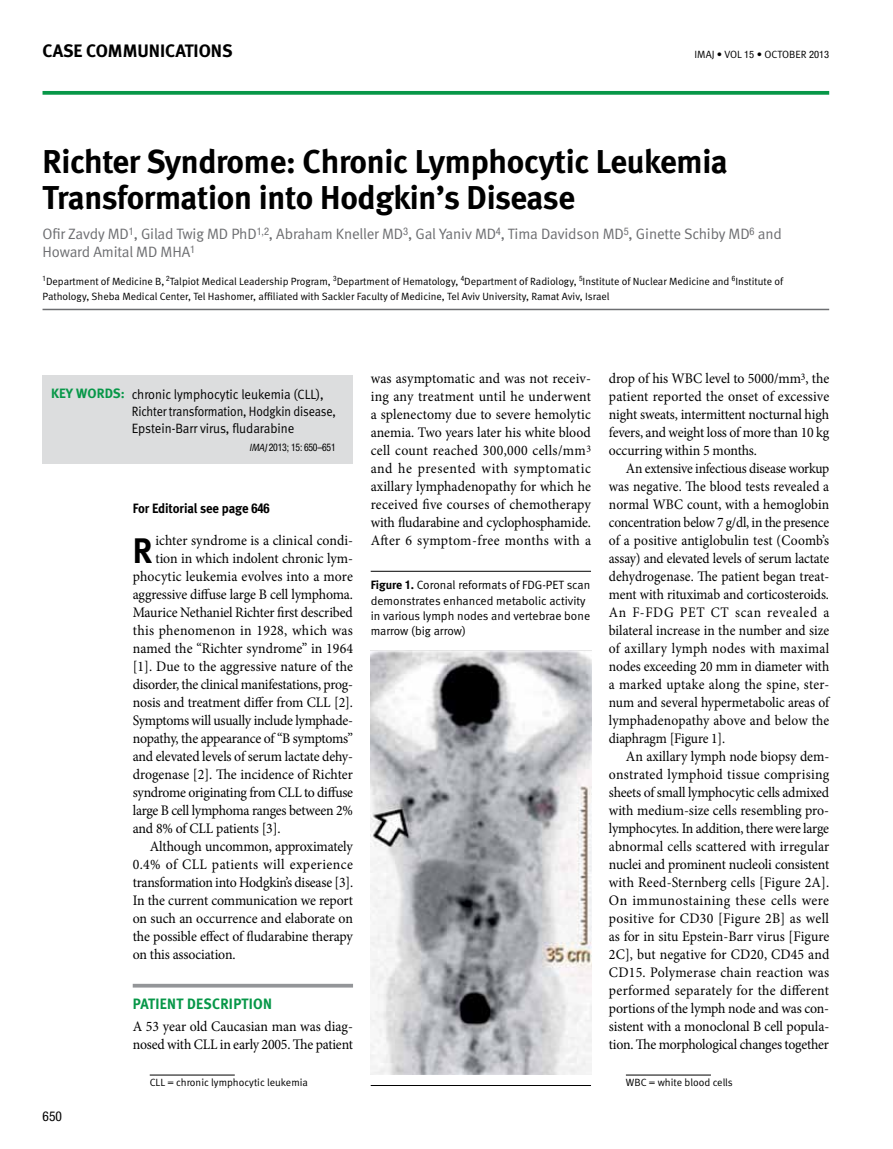
<style>
.page{position:relative;width:893px;height:1149px;background:#fff}
.page>*{position:absolute;margin:0;border:0;box-sizing:border-box;transform-origin:0 0}
.t1{font:700 35.4px "Meta";color:#000;scale:.95 1}
.t2{font:700 33px/36px "Meta";letter-spacing:-.01em;color:#000}
.t3{font:700 18px "Meta";color:#000}
.t4{font:15px "Meta Normal";letter-spacing:-.01em;color:#6d6e71}
.t5{font:700 15px "Meta";color:#079748;scale:.95 1}
.t6{font:14.55px/18px "Minion Pro";letter-spacing:-.005em;color:#000;text-align:justify;scale:.95 1}
.t7{font:14.55px/18px "Minion Pro";letter-spacing:-.005em;color:#000;text-align:justify;scale:.93 1}
.t8{font:14.55px/18px "Minion Pro";letter-spacing:.015em;color:#000;scale:.95 1}
.t9{font:14.55px "Minion Pro";letter-spacing:.015em;color:#000;scale:.93 1}
.t10{font:14.55px "Minion Pro";letter-spacing:.02em;color:#000;scale:.95 1}
.t11{font:13.5px/17.2px "Meta Normal";letter-spacing:-.01em;color:#000;scale:.95 1}
.t12{font:700 13.5px "Meta";letter-spacing:-.01em;color:#000;scale:.95 1}
.t13{font:700 13.5px "Meta";letter-spacing:.01em;color:#079748}
.t14{font:condensed 13.5px "Helvetica Neue";color:#000}
.t15{font:12px/15.3px "Meta Normal";color:#000}
.t16{font:10.5px "Meta Normal";color:#000}
.t17{font:condensed 10.5px "Helvetica Neue";letter-spacing:-.02em;color:#000;scale:.93 1}
.t18{font:condensed 10.5px "Helvetica Neue";color:#6d6e71}
.t19{font:10.2px "Minion Pro";color:#000;scale:.95 1}
.t20{font:condensed 7.35px "Helvetica Neue";color:#000}
.s1{font-family:"Helvetica Neue";font-stretch:condensed;font-size:10.2px}
.s2{font-family:"Meta Normal";font-stretch:normal;font-size:15px}
.s3{font-family:"Meta Normal";font-stretch:normal;font-size:10.5px}
.s4{font-family:"Meta Normal";font-style:italic;font-stretch:normal}
.s5{font-family:"Helvetica Neue";font-stretch:condensed}
.s6{font-family:"Meta";font-weight:700}
.s7{font-family:"Helvetica Neue";font-weight:700;font-stretch:condensed}
.s8{font-size:14.55px}
</style>
<div class="page">
<svg style="left:43px;top:91px;width:786px;height:4px;background:#189e54"></svg>
<svg style="left:133px;top:983px;width:220px;height:4px"></svg>
<hr style="left:150px;top:1074px;width:85px;height:1px;background:#000">
<hr style="left:626px;top:1074px;width:85px;height:1px;background:#000">
<div style="left:43px;top:375px;width:310px;height:88px;background:#dcddde"></div>
<hr style="left:43px;top:308px;width:786px;height:2px;background:#6d6e71">
<hr style="left:371px;top:571px;width:220px;height:1px;background:#000">
<hr style="left:371px;top:1084px;width:220px;height:1px;background:#000">
<img style="left:371px;top:650px;width:220px;height:423px">
<p class="t3" style="left:43px;top:40px;width:192px">Case Communications</p>
<p class="t16" style="left:695px;top:48px;width:136px">IMAJ • VOL <span class="s1">15</span> • october <span class="s1">2013</span></p>
<h2 class="t2" style="left:43px;top:143px;width:687px">Richter Syndrome: Chronic Lymphocytic Leukemia<br>Transformation into Hodgkin s’ Disease</h2>
<p class="t18" style="left:129px;top:225px;width:11px">1<span class="s2">,</span></p>
<p class="t18" style="left:257px;top:225px;width:18px">1,2<span class="s2">,</span></p>
<p class="t18" style="left:403px;top:225px;width:11px">3<span class="s2">,</span></p>
<p class="t18" style="left:496px;top:225px;width:11px">4<span class="s2">,</span></p>
<p class="t18" style="left:750px;top:225px;width:7px">6</p>
<p class="t18" style="left:624px;top:225px;width:11px">5<span class="s2">,</span></p>
<p class="t4" style="left:141px;top:225px;width:117px">Gilad Twig MD PhD</p>
<p class="t4" style="left:276px;top:225px;width:128px">Abraham Kneller MD</p>
<p class="t4" style="left:636px;top:225px;width:115px">Ginette Schiby MD</p>
<p class="t4" style="left:43px;top:225px;width:88px">Ofir Zavdy MD</p>
<p class="t4" style="left:508px;top:225px;width:117px">Tima Davidson MD</p>
<p class="t4" style="left:758px;top:225px;width:26px">and</p>
<p class="t4" style="left:415px;top:225px;width:82px">Gal Yaniv MD</p>
<p class="t18" style="left:190px;top:243px;width:7px">1</p>
<p class="t4" style="left:43px;top:243px;width:149px">Howard Amital MD MHA</p>
<p class="t20" style="left:43px;top:274px;width:5px">1</p>
<p class="t16" style="left:46px;top:275px;width:283px">Department of Medicine <sup>2</sup>,B Talpiot Medical Leadership Program</p>
<p class="t20" style="left:328px;top:274px;width:10px">3<span class="s3">,</span></p>
<p class="t20" style="left:455px;top:274px;width:10px">4<span class="s3">,</span></p>
<p class="t16" style="left:464px;top:275px;width:111px">Department of Radiology</p>
<p class="t20" style="left:732px;top:274px;width:5px">6</p>
<p class="t16" style="left:337px;top:275px;width:121px">Department of Hematology</p>
<p class="t20" style="left:574px;top:274px;width:10px">5<span class="s3">,</span></p>
<p class="t16" style="left:583px;top:275px;width:148px">Institute of Nuclear Medicine and</p>
<p class="t16" style="left:735px;top:275px;width:49px">Institute of</p>
<p class="t16" style="left:43px;top:290px;width:569px">Pathology, Sheba Medical Center, Tel Hashomer, affiliated with Sackler Faculty of Medicine, Tel Aviv University, Ramat Aviv, Israel</p>
<p class="t13" style="left:51px;top:385px;width:75px">Key words:</p>
<p class="t11" style="left:132px;top:385px;width:216px">chronic lymphocytic leukemia (CLL ,(<br>Richter transformation, Hodgkin disease,<br>Epstein-Barr virus, fludarabine</p>
<p class="t17" style="left:249px;top:440px;width:95px"><span class="s4">IMAJ</span>2013; 15: 650–651</p>
<p class="t14" style="left:43px;top:1108px;width:21px">650</p>
<p class="t12" style="left:133px;top:499px;width:146px">For Editorial see page <span class="s5">646</span></p>
<p class="t6" style="left:155px;top:531px;width:210px">ichter syndrome is a clinical condi-</p>
<h1 class="t1" style="left:133px;top:529px;width:19px">R</h1>
<p class="t6" style="left:133px;top:585px;width:233px">aggressive diffuse large B cell lymphoma.<br>Maurice Nethaniel Richter first described this phenomenon in 1928, which was named the “Richter syndrome” in 1964 . ]1[ Due to the aggressive nature of the</p>
<p class="t6" style="left:133px;top:693px;width:233px">nosis and treatment differ from CLL . [2]</p>
<p class="t6" style="left:155px;top:549px;width:210px">tion in which indolent chronic lym-</p>
<p class="t6" style="left:133px;top:567px;width:233px">phocytic leukemia evolves into a more</p>
<p class="t6" style="left:133px;top:675px;width:233px">disorder, the clinical manifestations, prog-</p>
<p class="t6" style="left:133px;top:729px;width:233px">nopathy, the appearance of B“ symptoms“</p>
<p class="t6" style="left:133px;top:711px;width:233px">Symptoms will usually include lymphade-</p>
<p class="t6" style="left:133px;top:765px;width:233px">drogenase .]2[ The incidence of Richter</p>
<p class="t6" style="left:133px;top:747px;width:233px">and elevated levels of serum lactate dehy-</p>
<p class="t6" style="left:133px;top:783px;width:234px">syndrome originating from CLL to diffuse large B cell lymphoma ranges between 2% and 8% of CLL patients . [3]</p>
<p class="t6" style="left:133px;top:837px;width:233px;text-indent:17px">Although uncommon, approximately 0.4% of CLL patients will experience transformation into Hodgkins’ disease . [3] In the current communication we report on such an occurrence and elaborate on the possible effect of fludarabine therapy on this association.</p>
<p class="t5" style="left:187px;top:994px;width:9px">DESCRI</p>
<p class="t5" style="left:233px;top:994px;width:18px">PTION</p>
<p class="t5" style="left:133px;top:994px;width:17px">PATIENT</p>
<p class="t6" style="left:133px;top:1035px;width:233px">nosed with CLL in early 2005. The patient</p>
<p class="t6" style="left:133px;top:1017px;width:233px">A 53 year old Caucasian man was diag-</p>
<p class="t16" style="left:150px;top:1075px;width:160px">CLL = chronic lymphocytic leukemia</p>
<p class="t6" style="left:371px;top:369px;width:233px">was asymptomatic and was not receiv-</p>
<p class="t6" style="left:371px;top:405px;width:233px">a splenectomy due to severe hemolytic anemia. Two years later his white blood</p>
<p class="t19" style="left:586px;top:442px;width:6px">3</p>
<p class="t10" style="left:371px;top:386px;width:233px">ing any treatment until he underwent</p>
<p class="t8" style="left:371px;top:441px;width:233px">cell count reached 300,000 cells/mm and he presented with symptomatic axillary lymphadenopathy for which he received five courses of chemotherapy with fludarabine and cyclophosphamide.<br>After 6 symptom-free months with a</p>
<p class="t15" style="left:371px;top:577px;width:221px"><span class="s6">Figure</span> <span class="s7">1</span><span class="s6">.</span> Coronal reformats of FDG-PET scan demonstrates enhanced metabolic activity in various lymph nodes and vertebrae bone marrow (big arrow(</p>
<p class="t6" style="left:609px;top:369px;width:204px">drop of his WBC level to 5000/mm</p>
<p class="t6" style="left:812px;top:369px;width:20px">the</p>
<p class="t19" style="left:801px;top:370px;width:10px">3<span class="s8">,</span></p>
<p class="t6" style="left:609px;top:387px;width:234px">patient reported the onset of excessive night sweats, intermittent nocturnal high fevers, and weight loss of more than 10 kg occurring within 5 months.</p>
<p class="t7" style="left:609px;top:459px;width:239px;text-indent:17px">An extensive infectious disease workup was negative. The blood tests revealed a normal WBC count, with a hemoglobin concentration below /g7 dl in, the presence of a positive antiglobulin test (Coombs’ assay) and elevated levels of serum lactate</p>
<p class="t7" style="left:609px;top:585px;width:238px">ment with rituximab and corticosteroids.</p>
<p class="t7" style="left:609px;top:567px;width:239px">dehydrogenase. The patient began treat-</p>
<p class="t7" style="left:609px;top:603px;width:238px">An -F FDG PET CT scan revealed a bilateral increase in the number and size of axillary lymph nodes with maximal nodes exceeding 20 mm in diameter with</p>
<p class="t7" style="left:609px;top:693px;width:238px">num and several hypermetabolic areas of</p>
<p class="t9" style="left:609px;top:674px;width:238px">a marked uptake along the spine, ster-</p>
<p class="t7" style="left:609px;top:711px;width:239px">lymphadenopathy above and below the diaphragm [Figure .[1</p>
<p class="t8" style="left:609px;top:765px;width:233px">onstrated lymphoid tissue comprising</p>
<p class="t6" style="left:626px;top:747px;width:216px">An axillary lymph node biopsy dem-</p>
<p class="t6" style="left:609px;top:783px;width:233px">sheets of small lymphocytic cells admixed</p>
<p class="t6" style="left:609px;top:819px;width:233px">lymphocytes In. addition, there were large</p>
<p class="t6" style="left:609px;top:801px;width:233px">with medium-size cells resembling pro-</p>
<p class="t6" style="left:609px;top:837px;width:234px">abnormal cells scattered with irregular nuclei and prominent nucleoli consistent with Reed-Sternberg cells [Figure A2 .[ On immunostaining these cells were positive for CD30 [Figure B2 ] as well as for in situ Epstein-Barr virus [Figure C2 ,] but negative for CD20, CD45 and CD15. Polymerase chain reaction was performed separately for the different</p>
<p class="t6" style="left:609px;top:1035px;width:233px">tion. The morphological changes together</p>
<p class="t6" style="left:609px;top:999px;width:233px">portions of the lymph node and was con-</p>
<p class="t6" style="left:609px;top:1017px;width:233px">sistent with a monoclonal B cell popula-</p>
<p class="t16" style="left:626px;top:1075px;width:108px">WBC = white blood cells</p>
</div>
